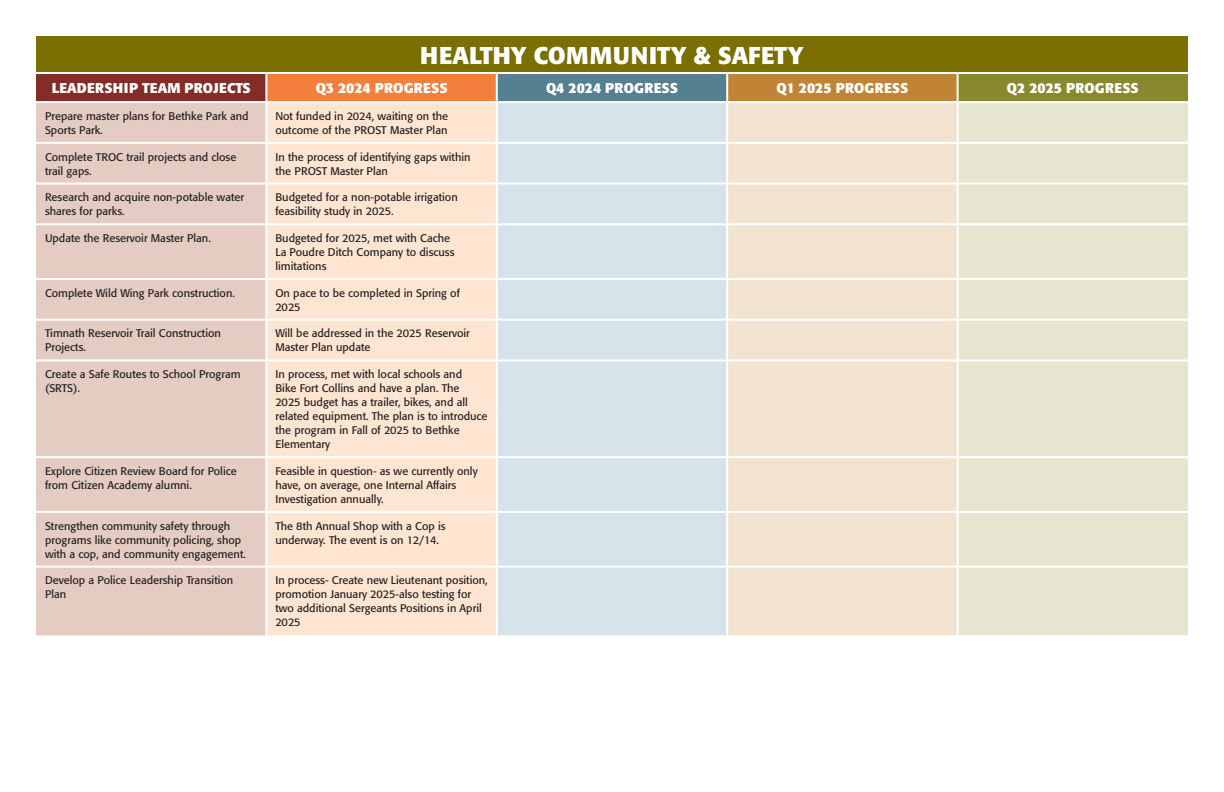
<style>
.page{position:relative;width:1224px;height:792px;background:#fff}
.page>*{position:absolute;margin:0;border:0;box-sizing:border-box;transform-origin:0 0}
.Table_H2{font:700 24px "Formata";color:#fff}
.Table_H2-2{font:700 14px "Formata";color:#fff}
.Table_B1{font:11px/14px "Formata";color:#231f20}
</style>
<div class="page">
<div style="left:36px;top:36px;width:1152px;height:37px;background:#7a6f00"></div>
<div style="left:36px;top:73px;width:230px;height:29px;background:#842d28"></div>
<div style="left:266px;top:73px;width:231px;height:29px;background:#f47e3b"></div>
<div style="left:497px;top:73px;width:230px;height:29px;background:#558092"></div>
<div style="left:727px;top:73px;width:231px;height:29px;background:#c18434"></div>
<div style="left:958px;top:73px;width:230px;height:29px;background:#88882f"></div>
<div style="left:36px;top:103px;width:229px;height:532px;background:#e4ccc3"></div>
<div style="left:267px;top:103px;width:229px;height:532px;background:#fee5d2"></div>
<div style="left:498px;top:103px;width:228px;height:532px;background:#d7e3ea"></div>
<div style="left:728px;top:103px;width:229px;height:532px;background:#f1e3d0"></div>
<div style="left:959px;top:103px;width:229px;height:532px;background:#e6e6d0"></div>
<hr style="left:36px;top:72px;width:230px;height:2px;background:#fff">
<hr style="left:266px;top:72px;width:231px;height:2px;background:#fff">
<hr style="left:265px;top:74px;width:2px;height:27px;background:#fff">
<hr style="left:497px;top:72px;width:230px;height:2px;background:#fff">
<hr style="left:496px;top:74px;width:2px;height:27px;background:#fff">
<hr style="left:727px;top:72px;width:231px;height:2px;background:#fff">
<hr style="left:726px;top:74px;width:2px;height:27px;background:#fff">
<hr style="left:958px;top:72px;width:230px;height:2px;background:#fff">
<hr style="left:957px;top:74px;width:2px;height:27px;background:#fff">
<hr style="left:36px;top:101px;width:230px;height:2px;background:#fff">
<hr style="left:266px;top:101px;width:231px;height:2px;background:#fff">
<hr style="left:497px;top:101px;width:230px;height:2px;background:#fff">
<hr style="left:727px;top:101px;width:231px;height:2px;background:#fff">
<hr style="left:958px;top:101px;width:230px;height:2px;background:#fff">
<hr style="left:36px;top:142px;width:230px;height:2px;background:#fff">
<hr style="left:266px;top:142px;width:231px;height:2px;background:#fff">
<hr style="left:497px;top:142px;width:230px;height:2px;background:#fff">
<hr style="left:727px;top:142px;width:231px;height:2px;background:#fff">
<hr style="left:958px;top:142px;width:230px;height:2px;background:#fff">
<hr style="left:36px;top:183px;width:230px;height:2px;background:#fff">
<hr style="left:266px;top:183px;width:231px;height:2px;background:#fff">
<hr style="left:497px;top:183px;width:230px;height:2px;background:#fff">
<hr style="left:727px;top:183px;width:231px;height:2px;background:#fff">
<hr style="left:958px;top:183px;width:230px;height:2px;background:#fff">
<hr style="left:36px;top:223px;width:230px;height:2px;background:#fff">
<hr style="left:266px;top:223px;width:231px;height:2px;background:#fff">
<hr style="left:497px;top:223px;width:230px;height:2px;background:#fff">
<hr style="left:727px;top:223px;width:231px;height:2px;background:#fff">
<hr style="left:958px;top:223px;width:230px;height:2px;background:#fff">
<hr style="left:36px;top:278px;width:230px;height:2px;background:#fff">
<hr style="left:266px;top:278px;width:231px;height:2px;background:#fff">
<hr style="left:497px;top:278px;width:230px;height:2px;background:#fff">
<hr style="left:727px;top:278px;width:231px;height:2px;background:#fff">
<hr style="left:958px;top:278px;width:230px;height:2px;background:#fff">
<hr style="left:36px;top:319px;width:230px;height:2px;background:#fff">
<hr style="left:266px;top:319px;width:231px;height:2px;background:#fff">
<hr style="left:497px;top:319px;width:230px;height:2px;background:#fff">
<hr style="left:727px;top:319px;width:231px;height:2px;background:#fff">
<hr style="left:958px;top:319px;width:230px;height:2px;background:#fff">
<hr style="left:36px;top:359px;width:230px;height:2px;background:#fff">
<hr style="left:266px;top:359px;width:231px;height:2px;background:#fff">
<hr style="left:497px;top:359px;width:230px;height:2px;background:#fff">
<hr style="left:727px;top:359px;width:231px;height:2px;background:#fff">
<hr style="left:958px;top:359px;width:230px;height:2px;background:#fff">
<hr style="left:36px;top:456px;width:230px;height:2px;background:#fff">
<hr style="left:266px;top:456px;width:231px;height:2px;background:#fff">
<hr style="left:497px;top:456px;width:230px;height:2px;background:#fff">
<hr style="left:727px;top:456px;width:231px;height:2px;background:#fff">
<hr style="left:958px;top:456px;width:230px;height:2px;background:#fff">
<hr style="left:36px;top:511px;width:230px;height:2px;background:#fff">
<hr style="left:266px;top:511px;width:231px;height:2px;background:#fff">
<hr style="left:497px;top:511px;width:230px;height:2px;background:#fff">
<hr style="left:727px;top:511px;width:231px;height:2px;background:#fff">
<hr style="left:958px;top:511px;width:230px;height:2px;background:#fff">
<hr style="left:36px;top:566px;width:230px;height:2px;background:#fff">
<hr style="left:266px;top:566px;width:231px;height:2px;background:#fff">
<hr style="left:497px;top:566px;width:230px;height:2px;background:#fff">
<hr style="left:727px;top:566px;width:231px;height:2px;background:#fff">
<hr style="left:958px;top:566px;width:230px;height:2px;background:#fff">
<p class="Table_H2" style="left:420px;top:40px;width:385px">HEALTHY COMMUNITY &amp; SAFETY</p>
<p class="Table_H2-2" style="left:52px;top:79px;width:200px">LEADERSHIP TEAM PROJECTS</p>
<p class="Table_H2-2" style="left:316px;top:79px;width:133px">Q3 2024 PROGRESS</p>
<p class="Table_H2-2" style="left:546px;top:79px;width:133px">Q4 2024 PROGRESS</p>
<p class="Table_H2-2" style="left:776px;top:79px;width:133px">Q1 2025 PROGRESS</p>
<p class="Table_H2-2" style="left:1007px;top:79px;width:133px">Q2 2025 PROGRESS</p>
<p class="Table_B1" style="left:45px;top:109px;width:205px">Prepare master plans for Bethke Park and<br>Sports Park.</p>
<p class="Table_B1" style="left:275px;top:109px;width:174px">Not funded in 2024, waiting on the outcome of the PROST Master Plan</p>
<p class="Table_B1" style="left:45px;top:150px;width:193px">Complete TROC trail projects and close trail gaps.</p>
<p class="Table_B1" style="left:275px;top:150px;width:197px">In the process of identifying gaps within the PROST Master Plan</p>
<p class="Table_B1" style="left:45px;top:190px;width:201px">Research and acquire non-potable water shares for parks.</p>
<p class="Table_B1" style="left:275px;top:190px;width:184px">Budgeted for a non-potable irrigation feasibility study in 2025.</p>
<p class="Table_B1" style="left:45px;top:231px;width:167px">Update the Reservoir Master Plan.</p>
<p class="Table_B1" style="left:275px;top:231px;width:181px">Budgeted for 2025, met with Cache<br>La Poudre Ditch Company to discuss limitations</p>
<p class="Table_B1" style="left:45px;top:286px;width:191px">Complete Wild Wing Park construction.</p>
<p class="Table_B1" style="left:275px;top:286px;width:186px">On pace to be completed in Spring of<br>2025</p>
<p class="Table_B1" style="left:45px;top:327px;width:177px">Timnath Reservoir Trail Construction<br>Projects.</p>
<p class="Table_B1" style="left:275px;top:327px;width:196px">Will be addressed in the 2025 Reservoir<br>Master Plan update</p>
<p class="Table_B1" style="left:45px;top:367px;width:197px">Create a Safe Routes to School Program (SRTS).</p>
<p class="Table_B1" style="left:275px;top:367px;width:214px">In process, met with local schools and<br>Bike Fort Collins and have a plan. The<br>2025 budget has a trailer, bikes, and all related equipment. The plan is to introduce the program in Fall of 2025 to Bethke Elementary</p>
<p class="Table_B1" style="left:45px;top:464px;width:193px">Explore Citizen Review Board for Police from Citizen Academy alumni.</p>
<p class="Table_B1" style="left:275px;top:464px;width:204px">Feasible in question- as we currently only have, on average, one Internal Affairs<br>Investigation annually.</p>
<p class="Table_B1" style="left:45px;top:519px;width:202px">Strengthen community safety through programs like community policing, shop with a cop, and community engagement.</p>
<p class="Table_B1" style="left:275px;top:519px;width:172px">The 8th Annual Shop with a Cop is underway. The event is on 12/14.</p>
<p class="Table_B1" style="left:45px;top:573px;width:190px">Develop a Police Leadership Transition<br>Plan</p>
<p class="Table_B1" style="left:275px;top:573px;width:214px">In process- Create new Lieutenant position, promotion January 2025-also testing for two additional Sergeants Positions in April 2025</p>
</div>
